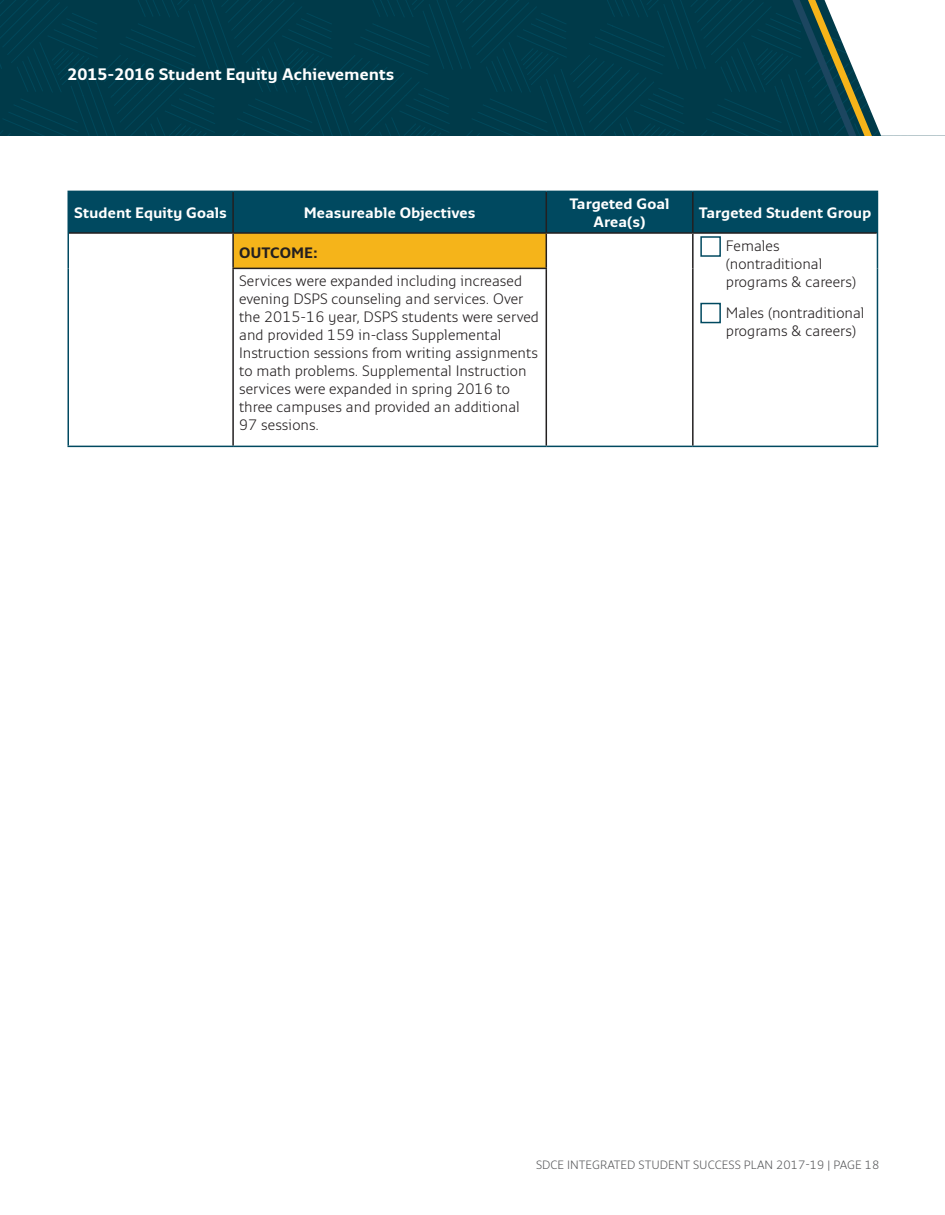
<style>
.page{position:relative;width:945px;height:1215px;background:#fff}
.page>*{position:absolute;margin:0;border:0;box-sizing:border-box;transform-origin:0 0}
.Paragraph_Style_1{font:700 16.5px "Monitor Pro";color:#fff}
.Paragraph_-_Spacing{font:300 15px/18px "Monitor Pro";color:#231f20}
.Table_Heading{font:700 15px/18px "Monitor Pro";color:#fff;text-align:center}
.t1{font:700 15px "Monitor Pro";color:#231f20}
.t2{font:300 12px "Monitor Pro";color:#57585a}
</style>
<div class="page">
<div style="left:0;top:0;width:945px;height:136px;background:#003a49"></div>
<svg style="left:747px;top:0;width:198px;height:136px"></svg>
<div style="left:69px;top:192px;width:808px;height:40px;background:#004960"></div>
<div style="left:233px;top:233px;width:313px;height:35px;background:#f5b41a"></div>
<hr style="left:68px;top:191px;width:165px;height:1px;background:#004960">
<hr style="left:68px;top:192px;width:1px;height:41px;background:#004960">
<hr style="left:233px;top:191px;width:313px;height:1px;background:#004960">
<hr style="left:546px;top:191px;width:147px;height:1px;background:#004960">
<hr style="left:693px;top:191px;width:185px;height:1px;background:#004960">
<hr style="left:877px;top:192px;width:1px;height:41px;background:#004960">
<hr style="left:68px;top:233px;width:1px;height:35px;background:#004960">
<hr style="left:877px;top:233px;width:1px;height:35px;background:#004960">
<hr style="left:68px;top:268px;width:1px;height:178px;background:#004960">
<hr style="left:877px;top:268px;width:1px;height:178px;background:#004960">
<hr style="left:68px;top:446px;width:165px;height:1px;background:#004960">
<hr style="left:233px;top:446px;width:313px;height:1px;background:#004960">
<hr style="left:546px;top:446px;width:147px;height:1px;background:#004960">
<hr style="left:693px;top:446px;width:185px;height:1px;background:#004960">
<hr style="left:232px;top:192px;width:2px;height:40px;background:#231f20">
<hr style="left:546px;top:192px;width:1px;height:40px;background:#231f20">
<hr style="left:692px;top:192px;width:2px;height:40px;background:#231f20">
<hr style="left:69px;top:232px;width:164px;height:2px;background:#231f20">
<hr style="left:233px;top:232px;width:313px;height:2px;background:#231f20">
<hr style="left:232px;top:234px;width:2px;height:34px;background:#231f20">
<hr style="left:546px;top:232px;width:147px;height:2px;background:#231f20">
<hr style="left:546px;top:234px;width:1px;height:34px;background:#231f20">
<hr style="left:693px;top:232px;width:184px;height:2px;background:#231f20">
<hr style="left:692px;top:234px;width:2px;height:34px;background:#231f20">
<hr style="left:232px;top:268px;width:315px;height:1px;background:#231f20">
<hr style="left:232px;top:269px;width:2px;height:177px;background:#231f20">
<hr style="left:546px;top:269px;width:1px;height:177px;background:#231f20">
<hr style="left:692px;top:268px;width:2px;height:178px;background:#231f20">
<div style="left:700px;top:236px;width:21px;height:21px;background:#fff;border:2px solid #004960"></div>
<div style="left:700px;top:303px;width:21px;height:20px;background:#fff;border:2px solid #004960"></div>
<p class="Paragraph_Style_1" style="left:68px;top:63px;width:328px">2015-2016 Student Equity Achievements</p>
<p class="Table_Heading" style="left:74px;top:204px;width:154px">Student Equity Goals</p>
<p class="Table_Heading" style="left:304px;top:204px;width:173px">Measureable Objectives</p>
<p class="Table_Heading" style="left:569px;top:195px;width:102px">Targeted Goal<br>Area(s)</p>
<p class="Table_Heading" style="left:699px;top:204px;width:174px">Targeted Student Group</p>
<p class="t1" style="left:239px;top:242px;width:80px">OUTCOME:</p>
<p class="Paragraph_-_Spacing" style="left:726px;top:236px;width:132px">Females (nontraditional programs &amp; careers)</p>
<p class="Paragraph_-_Spacing" style="left:726px;top:304px;width:140px">Males (nontraditional programs &amp; careers)</p>
<p class="Paragraph_-_Spacing" style="left:239px;top:272px;width:301px">Services were expanded including increased evening DSPS counseling and services. Over the 2015-16 year, DSPS students were served and provided 159 in-class Supplemental Instruction sessions from writing assignments to math problems. Supplemental Instruction services were expanded in spring 2016 to three campuses and provided an additional 97 sessions.</p>
<p class="t2" style="left:536px;top:1157px;width:345px">SDCE INTEGRATED STUDENT SUCCESS PLAN 2017-19 | PAGE 18</p>
</div>
